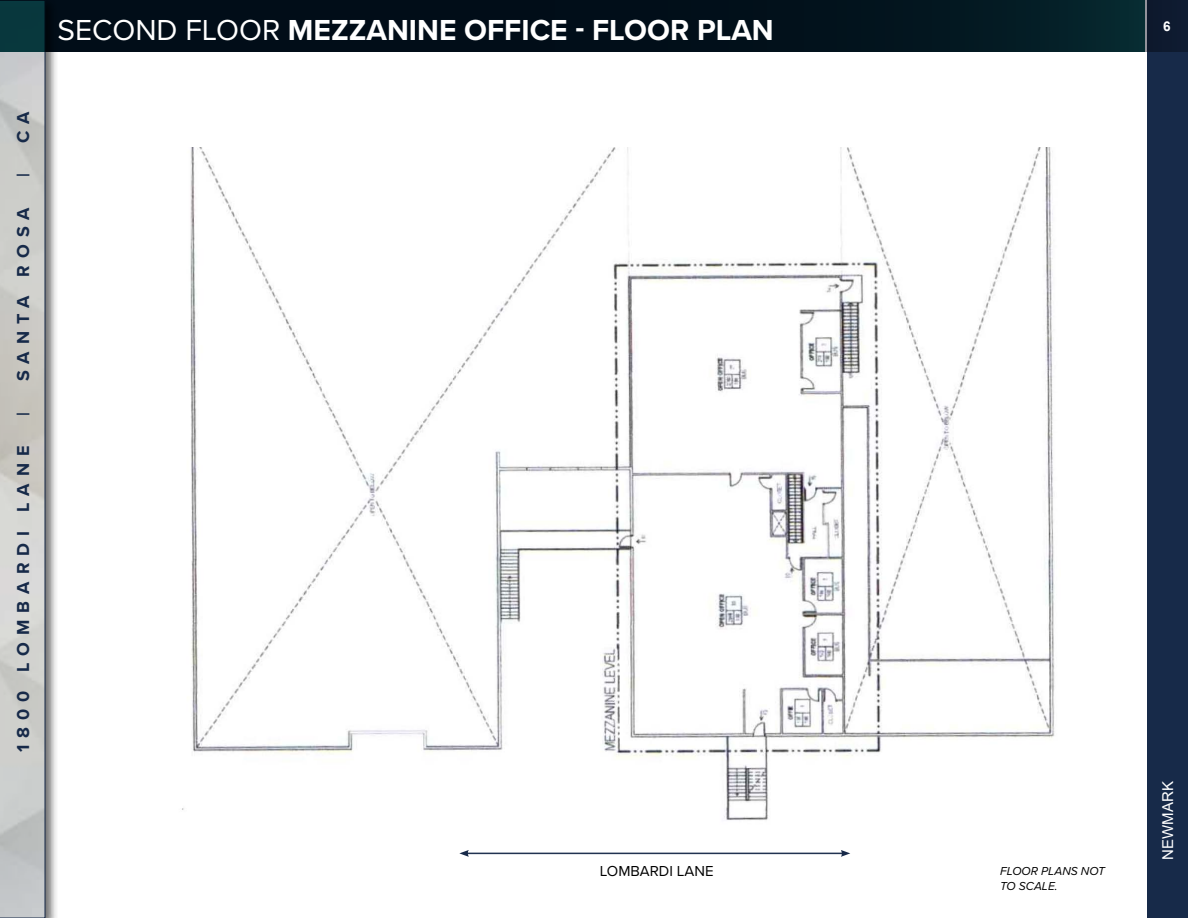
<style>
.page{position:relative;width:1188px;height:918px;background:#fff}
.page>*{position:absolute;margin:0;border:0;box-sizing:border-box;transform-origin:0 0}
.t1{font:700 30px "Proxima Nova";color:#fff}
.t2{font:700 18px "Proxima Nova";letter-spacing:.39em;color:#172a49}
.t3{font:15px "Proxima Nova";color:#000}
.t4{font:15px "Arial";color:#fff}
.t5{font:700 13.5px "Arial";color:#fff}
.t6{font:italic 12px "Proxima Nova";color:#000}
.s1{font-weight:400}
</style>
<div class="page">
<div style="left:0;top:0;width:58px;height:918px;background:#000;opacity:.75"></div>
<svg style="left:0;top:52px;width:45px;height:866px;background:#cbcbc8"></svg>
<svg style="left:0;top:0;width:1145px;height:52px;background:#02131d"></svg>
<img style="left:182px;top:147px;width:873px;height:673px">
<hr style="left:466px;top:853px;width:377px;height:1px;background:#172a49">
<svg style="left:459px;top:850px;width:10px;height:7px"></svg>
<svg style="left:841px;top:850px;width:9px;height:7px"></svg>
<div style="left:1148px;top:0;width:40px;height:918px;background:#172a49"></div>
<p class="t2" style="left:10px;top:143px;width:33px;rotate:-90deg">C A</p>
<p class="t2" style="left:10px;top:177px;width:5px;rotate:-90deg">|</p>
<p class="t2" style="left:10px;top:381px;width:176px;rotate:-90deg">SANTA ROSA</p>
<p class="t2" style="left:10px;top:416px;width:5px;rotate:-90deg">|</p>
<p class="t2" style="left:10px;top:752px;width:308px;rotate:-90deg">1800 LOMBARDI LANE</p>
<p class="t1" style="left:57px;top:8px;width:718px"><span class="s1">SECOND FLOOR</span> MEZZANINE OFFICE - FLOOR PLAN</p>
<p class="t3" style="left:600px;top:860px;width:115px">LOMBARDI LANE</p>
<p class="t6" style="left:1000px;top:862px;width:107px">FLOOR PLANS NOT</p>
<p class="t6" style="left:1000px;top:877px;width:59px">TO SCALE.</p>
<p class="t5" style="left:1163px;top:17px;width:9px">6</p>
<p class="t4" style="left:1158px;top:860px;width:80px;rotate:-90deg">NEWMARK</p>
</div>
